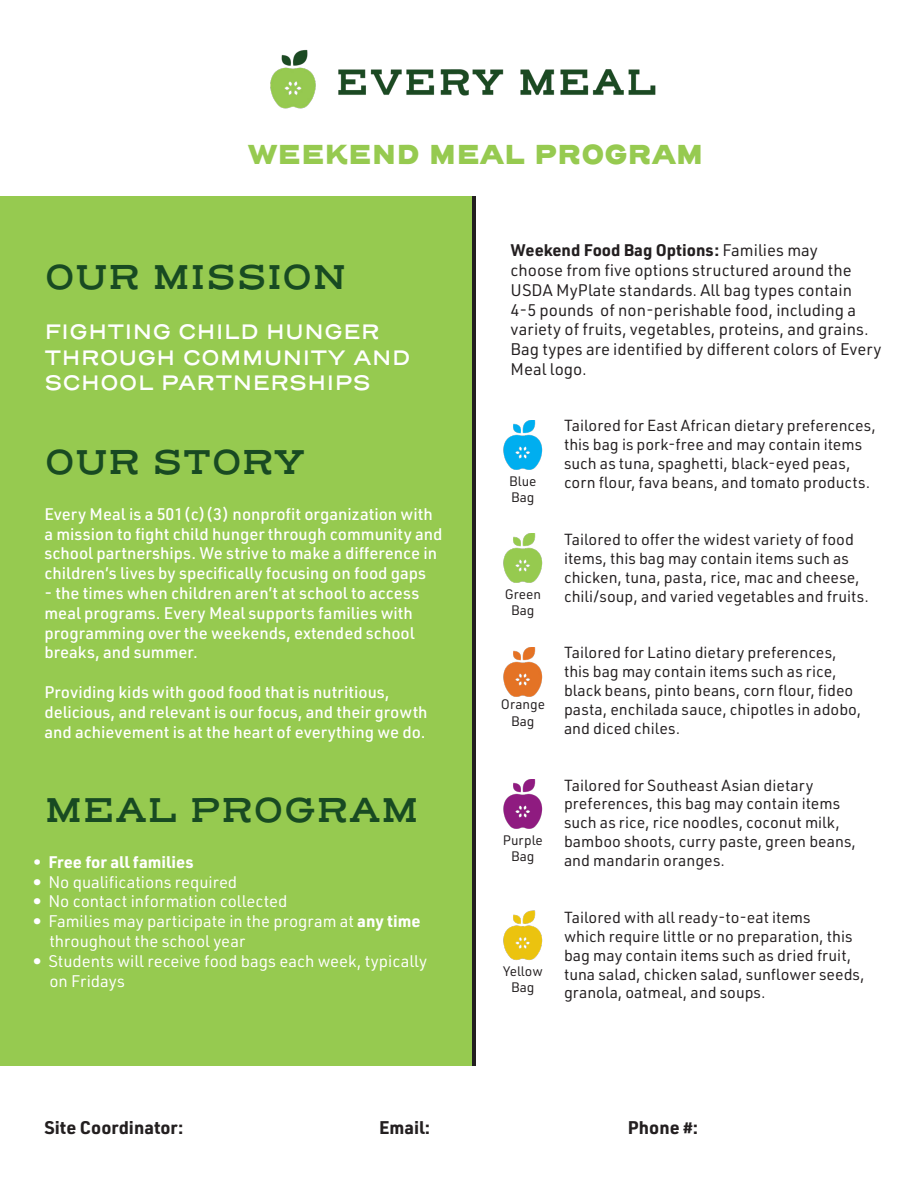
<style>
.page{position:relative;width:918px;height:1188px;background:#fff}
.page>*{position:absolute;margin:0;border:0;box-sizing:border-box;transform-origin:0 0}
.t1{font:600 34.5px "Henderson Slab Basic";color:#184a22}
.t2{font:900 27px "Henderson Sans Basic";color:#96ca50}
.t3{font:600 21px "Henderson Sans Basic";color:#fff}
.t4{font:700 18px "URWDIN";color:#231f20}
.t5{font:500 16.5px/19.8px "URWDIN";color:#fff}
.t6{font:16.5px/19.8px "URWDIN";color:#231f20}
.t7{font:16.5px/19.8px "URWDIN";color:#fff}
.t8{font:700 16.5px "URWDIN";color:#231f20}
.t9{font:700 16.5px "URWDIN";color:#fff}
.t10{font:15.75px/18.9px "URWDIN";color:#231f20}
.t11{font:13.5px "URWDIN";color:#231f20}
.s1{font-weight:400}
.s2{font-weight:700}
</style>
<div class="page">
<div style="left:0;top:196px;width:473px;height:869px;background:#96ca50"></div>
<img style="left:270px;top:49px;width:386px;height:60px">
<hr style="left:472px;top:196px;width:4px;height:869px;background:#231f20">
<img style="left:503px;top:420px;width:40px;height:50px">
<img style="left:503px;top:533px;width:40px;height:50px">
<img style="left:503px;top:647px;width:40px;height:50px">
<img style="left:503px;top:779px;width:40px;height:50px">
<img style="left:503px;top:911px;width:40px;height:49px">
<p class="t2" style="left:248px;top:136px;width:457px">WEEKEND MEAL PROGRAM</p>
<p class="t1" style="left:44px;top:255px;width:304px">OUR MISSION</p>
<p class="t3" style="left:44px;top:319px;width:337px">FIGHTING CHILD HUNGER</p>
<p class="t3" style="left:44px;top:344px;width:368px">THROUGH COMMUNITY AND</p>
<p class="t3" style="left:44px;top:369px;width:328px">SCHOOL PARTNERSHIPS</p>
<p class="t1" style="left:44px;top:440px;width:262px">OUR STORY</p>
<p class="t5" style="left:44px;top:503px;width:400px">Every Meal is a 501(c)(3) nonprofit organization with a mission to fight child hunger through community and school partnerships. We strive to make a difference in children’s lives by specifically focusing on food gaps</p>
<p class="t5" style="left:44px;top:583px;width:377px">- the times when children aren’t at school to access meal programs. Every Meal supports families with programming over the weekends, extended school breaks, and summer.</p>
<p class="t5" style="left:44px;top:682px;width:347px">Providing kids with good food that is nutritious,</p>
<p class="t5" style="left:44px;top:701px;width:385px">delicious, and relevant is our focus, and their growth and achievement is at the heart of everything we do.</p>
<p class="t1" style="left:44px;top:788px;width:376px">MEAL PROGRAM</p>
<p class="t9" style="left:33px;top:850px;width:162px"><span class="s1">•</span> Free for all families</p>
<p class="t7" style="left:33px;top:871px;width:206px"><span class="s2">•</span> No qualifications required</p>
<p class="t7" style="left:33px;top:891px;width:256px"><span class="s2">•</span> No contact information collected</p>
<p class="t7" style="left:49px;top:911px;width:373px;text-indent:-17px"><span class="s2">•</span> Families may participate in the program at <span class="s2">any time </span>throughout the school year</p>
<p class="t7" style="left:49px;top:950px;width:379px;text-indent:-16px"><span class="s2">•</span> Students will receive food bags each week, typically on Fridays</p>
<p class="t8" style="left:511px;top:239px;width:309px">Weekend Food Bag Options: <span class="s1">Families may</span></p>
<p class="t6" style="left:511px;top:260px;width:343px">choose from five options structured around the<br>USDA MyPlate standards. All bag types contain</p>
<p class="t6" style="left:511px;top:299px;width:373px">4-5 pounds of non-perishable food, including a variety of fruits, vegetables, proteins, and grains.<br>Bag types are identified by different colors of Every Meal logo.</p>
<p class="t11" style="left:509px;top:472px;width:29px">Blue</p>
<p class="t11" style="left:511px;top:489px;width:25px">Bag</p>
<p class="t11" style="left:505px;top:585px;width:38px">Green</p>
<p class="t11" style="left:511px;top:601px;width:25px">Bag</p>
<p class="t11" style="left:501px;top:696px;width:46px">Orange</p>
<p class="t11" style="left:511px;top:712px;width:25px">Bag</p>
<p class="t11" style="left:503px;top:831px;width:42px">Purple</p>
<p class="t11" style="left:511px;top:847px;width:25px">Bag</p>
<p class="t11" style="left:503px;top:963px;width:41px">Yellow</p>
<p class="t11" style="left:511px;top:979px;width:25px">Bag</p>
<p class="t10" style="left:564px;top:416px;width:313px">Tailored for East African dietary preferences, this bag is pork-free and may contain items such as tuna, spaghetti, black-eyed peas,</p>
<p class="t10" style="left:564px;top:473px;width:308px">corn flour, fava beans, and tomato products.</p>
<p class="t10" style="left:564px;top:529px;width:306px">Tailored to offer the widest variety of food items, this bag may contain items such as chicken, tuna, pasta, rice, mac and cheese, chili/soup, and varied vegetables and fruits.</p>
<p class="t10" style="left:564px;top:643px;width:274px">Tailored for Latino dietary preferences,</p>
<p class="t10" style="left:564px;top:662px;width:274px">this bag may contain items such as rice,</p>
<p class="t10" style="left:564px;top:680px;width:299px">black beans, pinto beans, corn flour, fideo pasta, enchilada sauce, chipotles in adobo, and diced chiles.</p>
<p class="t10" style="left:564px;top:775px;width:251px">Tailored for Southeast Asian dietary</p>
<p class="t10" style="left:564px;top:794px;width:278px">preferences, this bag may contain items</p>
<p class="t10" style="left:564px;top:813px;width:277px">such as rice, rice noodles, coconut milk,</p>
<p class="t10" style="left:564px;top:832px;width:294px">bamboo shoots, curry paste, green beans,</p>
<p class="t10" style="left:564px;top:851px;width:163px">and mandarin oranges.</p>
<p class="t10" style="left:564px;top:907px;width:248px">Tailored with all ready-to-eat items</p>
<p class="t10" style="left:564px;top:926px;width:290px">which require little or no preparation, this</p>
<p class="t10" style="left:564px;top:945px;width:289px">bag may contain items such as dried fruit,</p>
<p class="t10" style="left:564px;top:964px;width:302px">tuna salad, chicken salad, sunflower seeds, granola, oatmeal, and soups.</p>
<p class="t4" style="left:44px;top:1115px;width:141px">Site Coordinator:</p>
<p class="t4" style="left:379px;top:1115px;width:53px">Email:</p>
<p class="t4" style="left:628px;top:1115px;width:72px">Phone #:</p>
</div>
